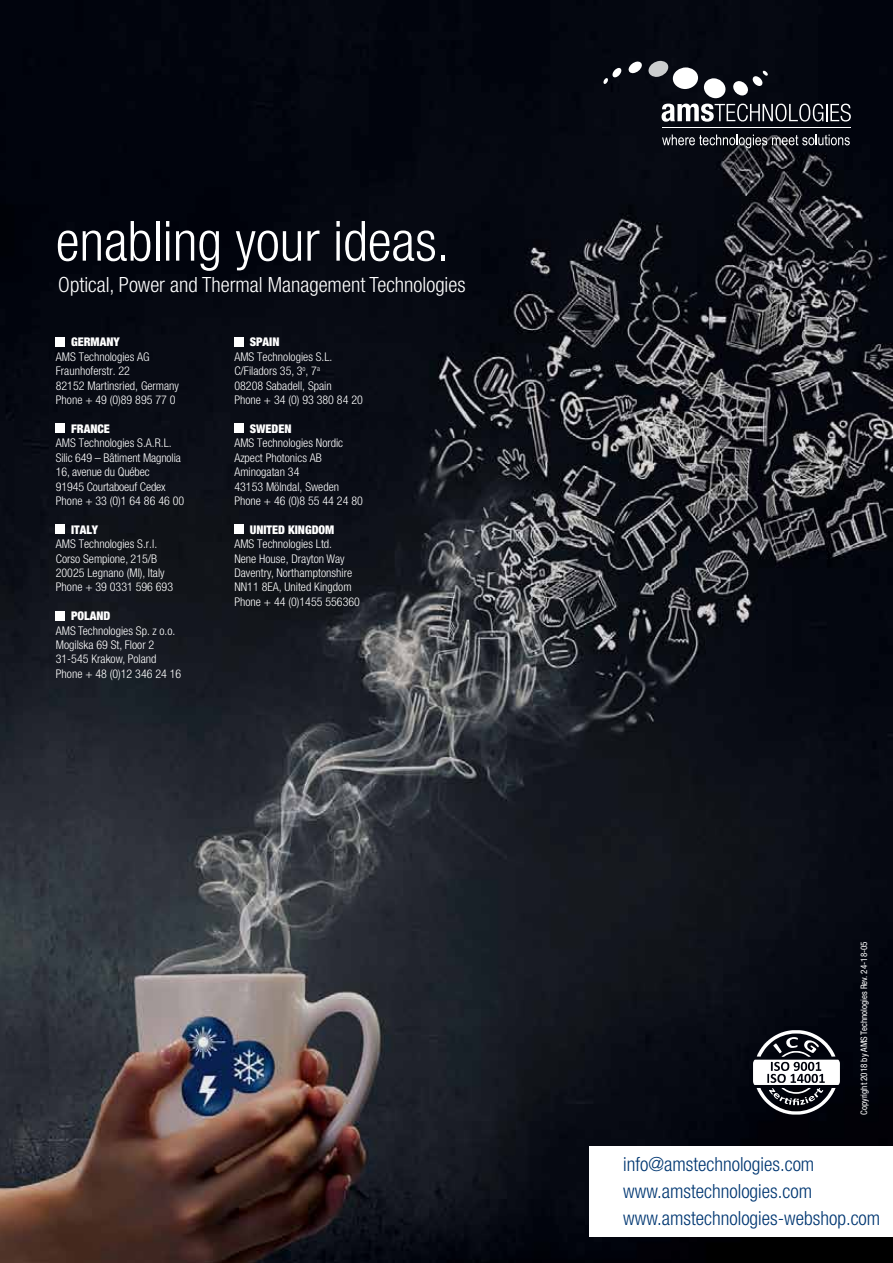
<style>
.page{position:relative;width:893px;height:1263px;background:#fff}
.page>*{position:absolute;margin:0;border:0;box-sizing:border-box;transform-origin:0 0}
.t1{font:300 condensed 55.5px "Helvetica Neue LT Std";color:#fff}
.t2{font:300 condensed 21px "Helvetica Neue LT Std";color:#fff}
.t3{font:300 condensed 19.5px/27px "Helvetica Neue LT Std";color:#003772}
.t4{font:300 condensed 12px/14.4px "Helvetica Neue LT Std";color:#fff}
.t5{font:900 condensed 12px "Helvetica Neue LT Std";color:#fff}
.t6{font:condensed 9px "Helvetica Neue";color:#fff}
</style>
<div class="page">
<img style="left:0;top:0;width:893px;height:1263px">
<svg style="left:648px;top:61px;width:21px;height:16px"></svg>
<svg style="left:661px;top:104px;width:190px;height:18px"></svg>
<svg style="left:603px;top:67px;width:19px;height:17px"></svg>
<svg style="left:628px;top:61px;width:14px;height:13px"></svg>
<div style="left:672px;top:67px;width:26px;height:22px;background:#fff;border-radius:50%"></div>
<svg style="left:733px;top:70px;width:35px;height:26px"></svg>
<svg style="left:704px;top:78px;width:22px;height:20px"></svg>
<hr style="left:662px;top:127px;width:188px;height:1px;background:#fff">
<svg style="left:662px;top:134px;width:188px;height:14px"></svg>
<div style="left:56px;top:337px;width:9px;height:9px;background:#fff"></div>
<div style="left:56px;top:424px;width:9px;height:9px;background:#fff"></div>
<div style="left:56px;top:525px;width:9px;height:9px;background:#fff"></div>
<div style="left:56px;top:611px;width:9px;height:9px;background:#fff"></div>
<div style="left:234px;top:337px;width:9px;height:9px;background:#fff"></div>
<div style="left:234px;top:424px;width:9px;height:9px;background:#fff"></div>
<div style="left:234px;top:525px;width:9px;height:9px;background:#fff"></div>
<div style="left:589px;top:1146px;width:304px;height:91px;background:#fff"></div>
<svg style="left:753px;top:1030px;width:87px;height:84px"></svg>
<h1 class="t1" style="left:56px;top:209px;width:396px">enabling your ideas.</h1>
<h2 class="t2" style="left:58px;top:272px;width:409px">Optical, Power and Thermal Management Technologies</h2>
<p class="t5" style="left:71px;top:335px;width:50px">GERMANY</p>
<p class="t4" style="left:56px;top:349px;width:125px">AMS Technologies AG<br>Fraunhoferstr. 22<br>82152 Martinsried, Germany<br>Phone + 49 (0)89 895 77 0</p>
<p class="t5" style="left:71px;top:421px;width:40px">FRANCE</p>
<p class="t4" style="left:56px;top:436px;width:130px">AMS Technologies S.A.R.L.<br>Silic 649 – Bâtiment Magnolia<br>16, avenue du Québec<br>91945 Courtaboeuf Cedex<br>Phone + 33 (0)1 64 86 46 00</p>
<p class="t5" style="left:71px;top:522px;width:29px">ITALY</p>
<p class="t4" style="left:56px;top:537px;width:119px">AMS Technologies S.r.l.<br>Corso Sempione, 215/B<br>20025 Legnano (MI), Italy<br>Phone + 39 0331 596 693</p>
<p class="t5" style="left:71px;top:608px;width:41px">POLAND</p>
<p class="t4" style="left:56px;top:623px;width:127px">AMS Technologies Sp. z o.o.<br>Mogilska 69 St, Floor 2<br>31-545 Krakow, Poland<br>Phone + 48 (0)12 346 24 16</p>
<p class="t5" style="left:250px;top:335px;width:31px">SPAIN</p>
<p class="t4" style="left:234px;top:349px;width:130px">AMS Technologies S.L.<br>C/Filadors 35, 3<sup>o</sup>, 7<sup>a<br></sup>08208 Sabadell, Spain<br>Phone + 34 (0) 93 380 84 20</p>
<p class="t5" style="left:250px;top:421px;width:43px">SWEDEN</p>
<p class="t4" style="left:234px;top:436px;width:130px">AMS Technologies Nordic<br>Azpect Photonics AB<br>Aminogatan 34<br>43153 Mölndal, Sweden<br>Phone + 46 (0)8 55 44 24 80</p>
<p class="t5" style="left:250px;top:522px;width:86px">UNITED KINGDOM</p>
<p class="t4" style="left:234px;top:537px;width:127px">AMS Technologies Ltd.<br>Nene House, Drayton Way<br>Daventry, Northamptonshire<br>NN 11 8EA, United Kingdom<br>Phone + 44 (0)1455 556360</p>
<p class="t6" style="left:859px;top:1115px;width:175px;rotate:-90deg">Copyright 2018 by AMS Technologies Rev. 24-18-05</p>
<h3 class="t3" style="left:623px;top:1150px;width:258px">info@amstechnologies.com www.amstechnologies.com www.amstechnologies-webshop.com</h3>
</div>
